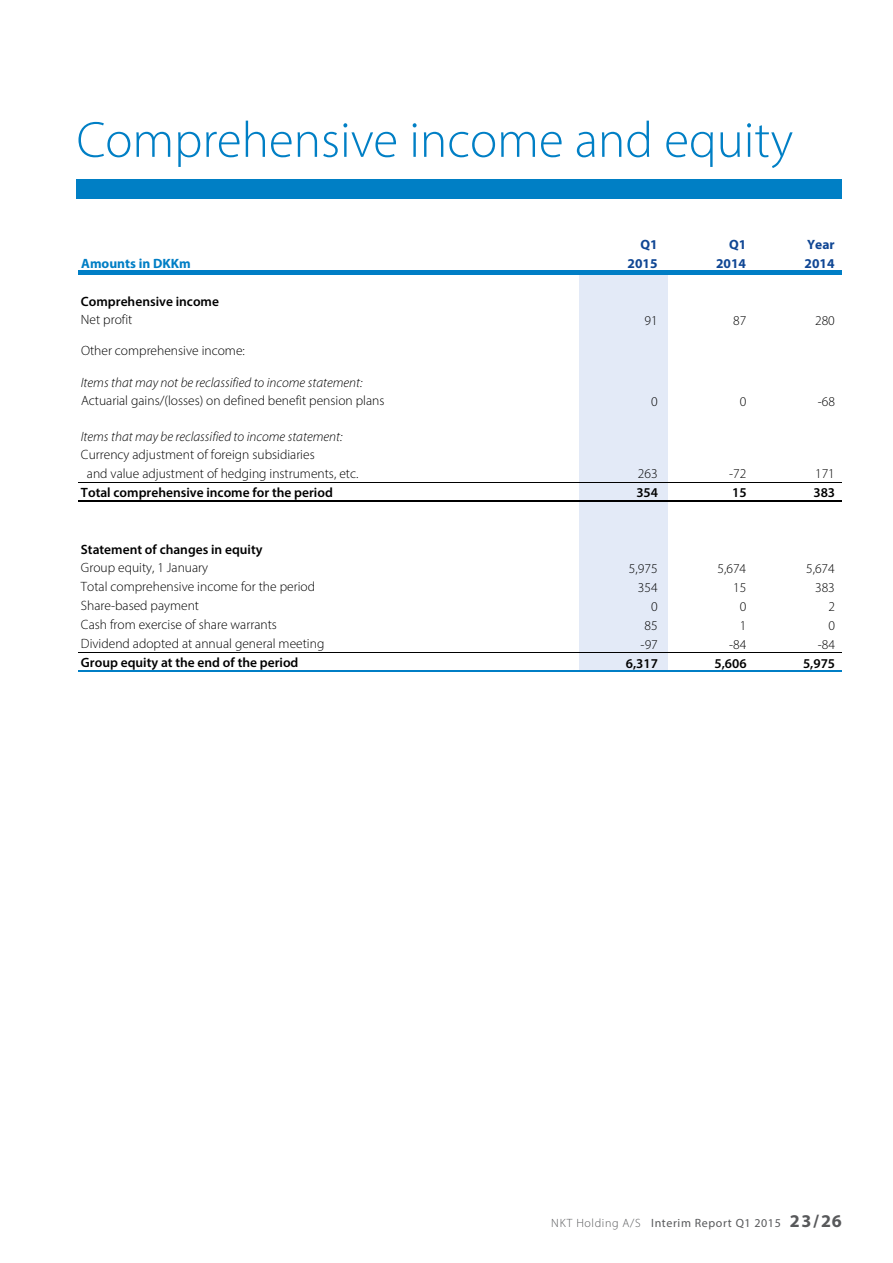
<style>
.page{position:relative;width:893px;height:1263px;background:#fff}
.page>*{position:absolute;margin:0;border:0;box-sizing:border-box;transform-origin:0 0}
.t1{font:300 51px "Myriad Pro";color:#007fc5}
.t2{font:300 13.5px/18.9px "Myriad Pro";color:#000}
.t3{font:600 13.5px "Myriad Pro";color:#000}
.t4{font:italic 300 13.5px "Myriad Pro";color:#000}
.t5{font:700 13.5px "Myriad Pro";color:#0f4694}
.t6{font:700 13.5px "Myriad Pro";color:#007ec5}
.t7{font:12px "Myriad Pro";letter-spacing:.05em;color:#58595b}
.s1{font-weight:300}
.s2{font-weight:700;font-size:18px}
</style>
<div class="page">
<div style="left:77px;top:180px;width:765px;height:19px;background:#007fc5"></div>
<div style="left:579px;top:272px;width:88px;height:400px;background:#e3eaf7"></div>
<hr style="left:78px;top:270px;width:764px;height:4px;background:#007ec5">
<hr style="left:78px;top:482px;width:764px;height:1px;background:#000">
<hr style="left:78px;top:501px;width:764px;height:1px;background:#000">
<hr style="left:78px;top:652px;width:764px;height:1px;background:#000">
<hr style="left:78px;top:671px;width:764px;height:1px;background:#007ec5">
<h1 class="t1" style="left:77px;top:109px;width:718px">Comprehensive income and equity</h1>
<p class="t5" style="left:640px;top:236px;width:19px">Q1</p>
<p class="t5" style="left:729px;top:236px;width:19px">Q1</p>
<p class="t5" style="left:807px;top:236px;width:29px">Year</p>
<p class="t6" style="left:81px;top:254px;width:111px">Amounts in DKKm</p>
<p class="t5" style="left:627px;top:254px;width:31px">2015</p>
<p class="t5" style="left:716px;top:254px;width:31px">2014</p>
<p class="t5" style="left:805px;top:254px;width:31px">2014</p>
<p class="t3" style="left:81px;top:293px;width:140px">Comprehensive income</p>
<p class="t2" style="left:81px;top:310px;width:53px">Net profit</p>
<p class="t2" style="left:645px;top:311px;width:15px">91</p>
<p class="t2" style="left:733px;top:311px;width:15px">87</p>
<p class="t2" style="left:815px;top:311px;width:21px">280</p>
<p class="t2" style="left:81px;top:341px;width:165px">Other comprehensive income:</p>
<p class="t4" style="left:81px;top:375px;width:283px">Items that may not be reclassified to income statement:</p>
<p class="t2" style="left:81px;top:391px;width:305px">Actuarial gains/(losses) on defined benefit pension plans</p>
<p class="t2" style="left:651px;top:392px;width:8px">0</p>
<p class="t2" style="left:740px;top:392px;width:8px">0</p>
<p class="t2" style="left:818px;top:392px;width:19px">-68</p>
<p class="t4" style="left:81px;top:428px;width:263px">Items that may be reclassified to income statement:</p>
<p class="t2" style="left:87px;top:445px;width:273px;text-indent:-6px">Currency adjustment of foreign subsidiaries<br>and value adjustment of hedging instruments, etc.</p>
<p class="t2" style="left:638px;top:464px;width:21px">263</p>
<p class="t2" style="left:729px;top:464px;width:19px">-72</p>
<p class="t2" style="left:815px;top:464px;width:21px">171</p>
<p class="t3" style="left:81px;top:483px;width:253px">Total comprehensive income for the period</p>
<p class="t3" style="left:636px;top:484px;width:23px">354</p>
<p class="t3" style="left:732px;top:484px;width:16px">15</p>
<p class="t3" style="left:813px;top:484px;width:23px">383</p>
<p class="t3" style="left:81px;top:541px;width:183px">Statement of changes in equity</p>
<p class="t2" style="left:81px;top:558px;width:129px">Group equity, 1 January</p>
<p class="t2" style="left:629px;top:559px;width:30px">5,975</p>
<p class="t2" style="left:717px;top:559px;width:30px">5,674</p>
<p class="t2" style="left:806px;top:559px;width:30px">5,674</p>
<p class="t2" style="left:81px;top:577px;width:236px">Total comprehensive income for the period</p>
<p class="t2" style="left:638px;top:578px;width:21px">354</p>
<p class="t2" style="left:733px;top:578px;width:15px">15</p>
<p class="t2" style="left:815px;top:578px;width:21px">383</p>
<p class="t2" style="left:81px;top:596px;width:120px">Share-based payment</p>
<p class="t2" style="left:651px;top:597px;width:8px">0</p>
<p class="t2" style="left:740px;top:597px;width:8px">0</p>
<p class="t2" style="left:828px;top:597px;width:8px">2</p>
<p class="t2" style="left:81px;top:615px;width:197px">Cash from exercise of share warrants</p>
<p class="t2" style="left:645px;top:616px;width:15px">85</p>
<p class="t2" style="left:740px;top:616px;width:8px">1</p>
<p class="t2" style="left:828px;top:616px;width:8px">0</p>
<p class="t2" style="left:81px;top:634px;width:245px">Dividend adopted at annual general meeting</p>
<p class="t2" style="left:641px;top:634px;width:19px">-97</p>
<p class="t2" style="left:729px;top:634px;width:19px">-84</p>
<p class="t2" style="left:818px;top:634px;width:19px">-84</p>
<p class="t3" style="left:81px;top:654px;width:219px">Group equity at the end of the period</p>
<p class="t3" style="left:626px;top:654px;width:34px">6,317</p>
<p class="t3" style="left:714px;top:654px;width:34px">5,606</p>
<p class="t3" style="left:803px;top:654px;width:34px">5,975</p>
<p class="t7" style="left:551px;top:1215px;width:292px"><span class="s1">NKT Holding A/S</span> Interim Report Q1 2015 <span class="s2">23/26</span></p>
</div>
